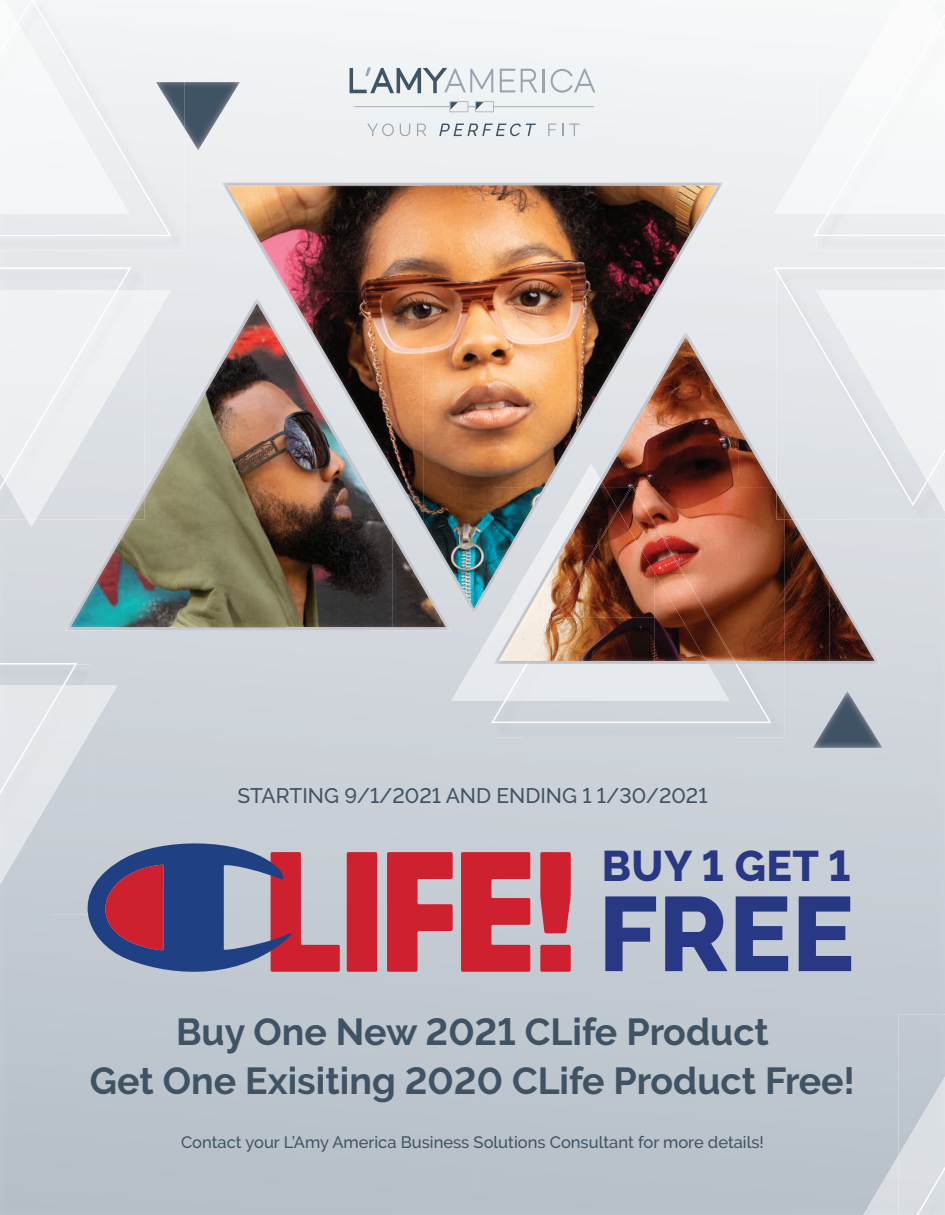
<style>
.page{position:relative;width:945px;height:1215px;background:#fff}
.page>*{position:absolute;margin:0;border:0;box-sizing:border-box;transform-origin:0 0}
.t1{font:800 105.15px "Raleway";color:#283884}
.t2{font:800 42.75px "Raleway";letter-spacing:.01em;color:#283884}
.t3{font:700 37.5px/49.5px "Raleway";color:#405364;text-align:center}
.t4{font:500 21px "Raleway";color:#405364}
.t5{font:500 16.5px "Raleway";color:#405364}
</style>
<div class="page">
<div style="left:776px;top:270px;width:151px;height:236px;background:#e3e6e9"></div>
<img style="left:816px;top:290px;width:129px;height:221px">
<img style="left:927px;top:449px;width:18px;height:32px">
<div style="left:898px;top:1014px;width:47px;height:63px;background:#c0c8cf"></div>
<img style="left:863px;top:1156px;width:35px;height:59px">
<img style="left:898px;top:1077px;width:47px;height:138px">
<img style="left:917px;top:1167px;width:28px;height:48px">
<img style="left:63px;top:665px;width:13px;height:21px">
<img style="left:91px;top:686px;width:26px;height:44px">
<img style="left:0;top:686px;width:91px;height:198px">
<div style="left:0;top:686px;width:64px;height:108px;background:#e4e7ea"></div>
<div style="left:0;top:268px;width:131px;height:22px;background:#e3e6e9"></div>
<img style="left:0;top:290px;width:145px;height:229px">
<div style="left:4px;top:290px;width:114px;height:191px;background:#eef0f1"></div>
<div style="left:816px;top:236px;width:129px;height:14px;background:#e8eaec"></div>
<div style="left:816px;top:214px;width:129px;height:21px;background:#ebedf0"></div>
<div style="left:774px;top:0;width:42px;height:214px;background:#f3f5f6"></div>
<div style="left:816px;top:0;width:129px;height:214px;background:#f6f8f9"></div>
<img style="left:827px;top:22px;width:114px;height:192px">
<div style="left:0;top:0;width:171px;height:236px;background:#eceef0"></div>
<div style="left:0;top:0;width:129px;height:214px;background:#f3f5f6"></div>
<img style="left:0;top:22px;width:18px;height:32px">
<div style="left:494px;top:664px;width:291px;height:73px;background:#ccd2d8"></div>
<img style="left:494px;top:664px;width:277px;height:59px">
<img style="left:451px;top:464px;width:149px;height:236px">
<div style="left:494px;top:664px;width:235px;height:36px;background:#e6e9ed"></div>
<img style="left:505px;top:664px;width:23px;height:36px">
<img style="left:813px;top:691px;width:70px;height:57px">
<img style="left:185px;top:82px;width:55px;height:68px">
<img style="left:156px;top:82px;width:29px;height:47px">
<svg style="left:500px;top:69px;width:15px;height:23px"></svg>
<hr style="left:543px;top:69px;width:2px;height:23px;background:#98a4af">
<svg style="left:521px;top:69px;width:16px;height:23px"></svg>
<svg style="left:551px;top:69px;width:44px;height:24px"></svg>
<svg style="left:350px;top:68px;width:143px;height:25px"></svg>
<svg style="left:439px;top:124px;width:97px;height:12px"></svg>
<svg style="left:367px;top:123px;width:27px;height:13px"></svg>
<svg style="left:400px;top:124px;width:10px;height:12px"></svg>
<svg style="left:417px;top:124px;width:9px;height:12px"></svg>
<svg style="left:548px;top:124px;width:8px;height:12px"></svg>
<svg style="left:562px;top:124px;width:17px;height:12px"></svg>
<hr style="left:354px;top:106px;width:96px;height:1px;background:#98a4af">
<hr style="left:493px;top:106px;width:101px;height:1px;background:#98a4af">
<svg style="left:450px;top:101px;width:44px;height:11px"></svg>
<img style="left:227px;top:231px;width:196px;height:60px">
<img style="left:423px;top:231px;width:148px;height:272px">
<img style="left:571px;top:231px;width:147px;height:60px">
<img style="left:322px;top:291px;width:102px;height:6px">
<img style="left:571px;top:291px;width:52px;height:106px">
<img style="left:571px;top:397px;width:2px;height:40px">
<img style="left:451px;top:503px;width:43px;height:71px">
<img style="left:222px;top:182px;width:100px;height:97px">
<img style="left:322px;top:182px;width:401px;height:49px">
<img style="left:664px;top:230px;width:32px;height:49px">
<img style="left:277px;top:278px;width:45px;height:19px">
<img style="left:623px;top:278px;width:45px;height:53px">
<img style="left:573px;top:349px;width:27px;height:95px">
<img style="left:544px;top:437px;width:29px;height:42px">
<img style="left:451px;top:520px;width:22px;height:93px">
<img style="left:472px;top:574px;width:22px;height:41px">
<img style="left:708px;top:487px;width:77px;height:87px">
<img style="left:734px;top:574px;width:51px;height:87px">
<img style="left:776px;top:507px;width:9px;height:12px">
<img style="left:708px;top:574px;width:26px;height:20px">
<img style="left:708px;top:594px;width:27px;height:67px">
<img style="left:600px;top:331px;width:176px;height:156px">
<img style="left:785px;top:519px;width:95px;height:145px">
<img style="left:785px;top:501px;width:11px;height:18px">
<svg style="left:773px;top:486px;width:4px;height:6px"></svg>
<img style="left:776px;top:487px;width:9px;height:20px">
<img style="left:494px;top:479px;width:108px;height:8px">
<img style="left:494px;top:487px;width:214px;height:177px">
<img style="left:65px;top:297px;width:386px;height:333px">
<img style="left:129px;top:492px;width:16px;height:27px">
<svg style="left:461px;top:852px;width:69px;height:120px;background:#cd3f4d"></svg>
<svg style="left:387px;top:852px;width:66px;height:120px;background:#cb5360"></svg>
<div style="left:347px;top:852px;width:30px;height:120px;background:#cf202f"></div>
<svg style="left:540px;top:852px;width:31px;height:81px;background:#ce2e3d"></svg>
<svg style="left:540px;top:945px;width:31px;height:27px"></svg>
<svg style="left:65px;top:837px;width:275px;height:147px;background:#927c98"></svg>
<p class="t4" style="left:237px;top:783px;width:472px">STARTING 9/1/2021 AND ENDING 1 1/30/2021</p>
<h2 class="t2" style="left:602px;top:841px;width:250px">BUY 1 GET 1</h2>
<h1 class="t1" style="left:598px;top:874px;width:258px">FREE</h1>
<h3 class="t3" style="left:90px;top:1007px;width:767px">Buy One New 2021 CLife Product<br>Get One Exisiting 2020 CLife Product Free!</h3>
<p class="t5" style="left:181px;top:1132px;width:584px">Contact your L’Amy America Business Solutions Consultant for more details!</p>
</div>
